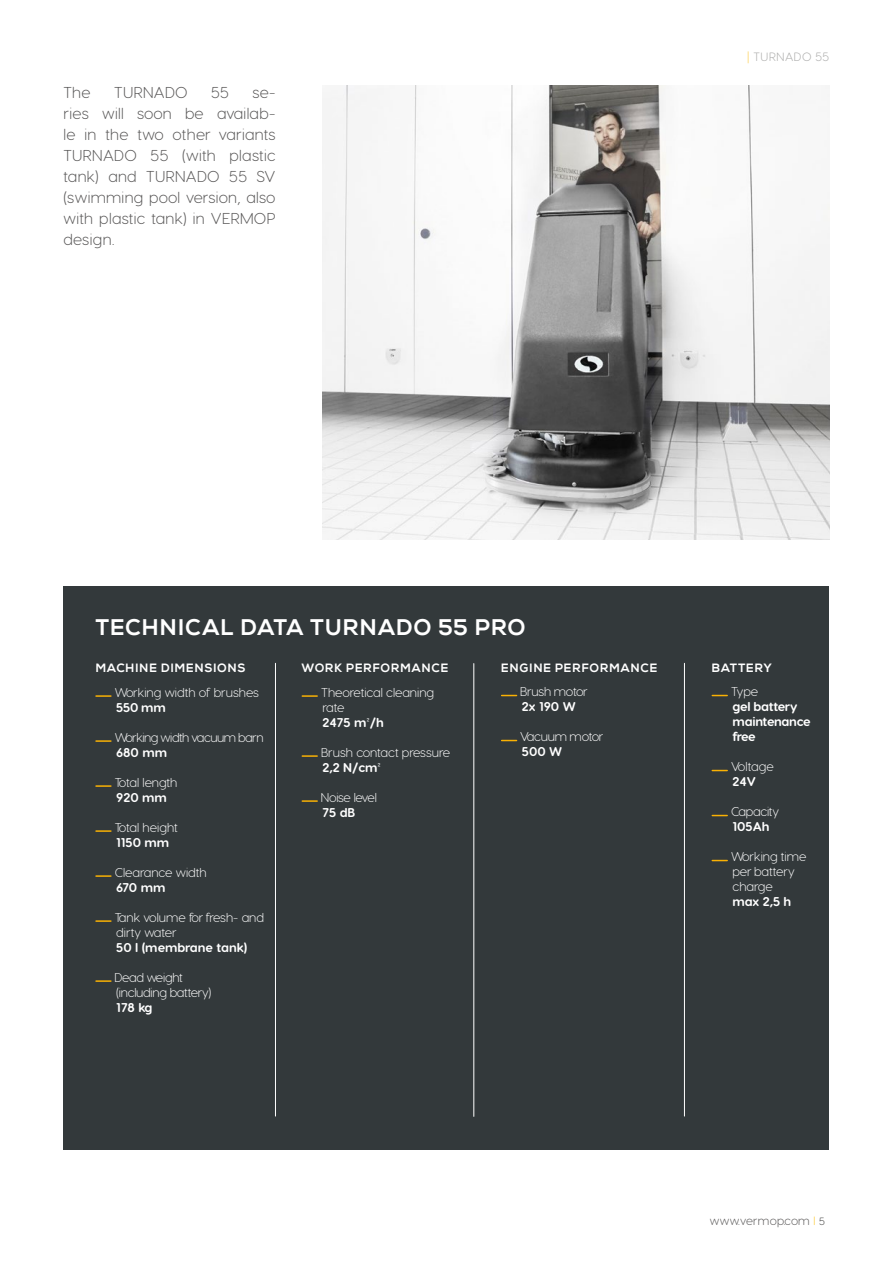
<style>
.page{position:relative;width:893px;height:1263px;background:#fff}
.page>*{position:absolute;margin:0;border:0;box-sizing:border-box;transform-origin:0 0}
.t1{font:22.5px "Nexa X Bold";letter-spacing:.03em;color:#fff}
.t2{font:300 15.75px/21px "Visby Round CF";letter-spacing:.02em;color:#555454;text-align:justify}
.t3{font:300 12.75px/15px "Visby Round CF";color:#fff}
.t4{font:700 12.75px "Visby Round CF";color:#fff}
.t5{font:300 12.75px/15px "Visby Round CF";letter-spacing:-.02em;color:#fff}
.t6{font:700 12.75px/15px "Visby Round CF";letter-spacing:-.02em;color:#fff}
.t7{font:300 12.75px "Visby Round CF";letter-spacing:-.04em;color:#fff}
.t8{font:12px "Nexa X Bold";letter-spacing:.05em;color:#fff}
.t9{font:300 12px "Visby Round CF";letter-spacing:.01em;color:#555454}
.t10{font:300 12px "Visby Round CF";letter-spacing:.05em;color:#a8a8a7}
.s1{color:#fdc832}
.s2{font-size:10.5px;color:#3c3c3b}
</style>
<div class="page">
<img style="left:322px;top:85px;width:507px;height:454px">
<div style="left:63px;top:586px;width:766px;height:563px;background:#33393b"></div>
<svg style="left:96px;top:695px;width:15px;height:2px"></svg>
<svg style="left:96px;top:740px;width:15px;height:2px"></svg>
<svg style="left:96px;top:785px;width:15px;height:2px"></svg>
<svg style="left:96px;top:830px;width:15px;height:2px"></svg>
<svg style="left:96px;top:875px;width:15px;height:2px"></svg>
<svg style="left:96px;top:920px;width:15px;height:2px"></svg>
<svg style="left:96px;top:980px;width:15px;height:2px"></svg>
<svg style="left:302px;top:695px;width:15px;height:2px"></svg>
<svg style="left:302px;top:755px;width:15px;height:2px"></svg>
<svg style="left:302px;top:800px;width:15px;height:2px"></svg>
<svg style="left:502px;top:695px;width:15px;height:1px"></svg>
<svg style="left:502px;top:740px;width:15px;height:1px"></svg>
<svg style="left:712px;top:695px;width:15px;height:1px"></svg>
<svg style="left:712px;top:770px;width:15px;height:1px"></svg>
<svg style="left:712px;top:815px;width:15px;height:1px"></svg>
<svg style="left:712px;top:860px;width:15px;height:1px"></svg>
<hr style="left:275px;top:663px;width:1px;height:453px;background:#fff">
<hr style="left:473px;top:663px;width:1px;height:453px;background:#fff">
<hr style="left:684px;top:663px;width:1px;height:453px;background:#fff">
<p class="t2" style="left:63px;top:81px;width:29px">The</p>
<p class="t2" style="left:114px;top:81px;width:75px">TURNADO</p>
<p class="t2" style="left:211px;top:81px;width:19px">55</p>
<p class="t2" style="left:63px;top:81px;width:214px;text-indent:189px">se&shy;ries will soon be availab&shy;le in the two other variants TURNADO 55 (with plastic tank) and TURNADO 55 SV (swimming pool version, also with plastic tank) in VERMOP design.</p>
<p class="t10" style="left:747px;top:49px;width:83px"><span class="s1">|</span> TURNADO 55</p>
<h1 class="t1" style="left:95px;top:613px;width:432px">TECHNICAL DATA TURNADO 55 PRO</h1>
<p class="t8" style="left:95px;top:660px;width:152px">MACHINE DIMENSIONS</p>
<p class="t8" style="left:302px;top:660px;width:148px">WORK PERFORMANCE</p>
<p class="t3" style="left:321px;top:685px;width:115px">Theoretical cleaning rate</p>
<p class="t4" style="left:322px;top:714px;width:63px">2475 m²/h</p>
<p class="t3" style="left:321px;top:745px;width:131px">Brush contact pressure</p>
<p class="t4" style="left:322px;top:759px;width:60px">2,2 N/cm²</p>
<p class="t5" style="left:321px;top:790px;width:57px">Noise level</p>
<p class="t4" style="left:322px;top:804px;width:34px">75 dB</p>
<p class="t3" style="left:115px;top:685px;width:146px">Working width of brushes</p>
<p class="t4" style="left:116px;top:699px;width:51px">550 mm</p>
<p class="t7" style="left:115px;top:729px;width:150px">Working width vacuum barn</p>
<p class="t4" style="left:116px;top:744px;width:52px">680 mm</p>
<p class="t5" style="left:115px;top:775px;width:64px">Total length</p>
<p class="t4" style="left:116px;top:789px;width:52px">920 mm</p>
<p class="t3" style="left:115px;top:820px;width:64px">Total height</p>
<p class="t4" style="left:116px;top:834px;width:55px">1150 mm</p>
<p class="t3" style="left:115px;top:865px;width:93px">Clearance width</p>
<p class="t4" style="left:116px;top:879px;width:51px">670 mm</p>
<p class="t3" style="left:115px;top:910px;width:151px">Tank volume for fresh- and dirty water</p>
<p class="t4" style="left:116px;top:939px;width:133px">50 l (membrane tank)</p>
<p class="t5" style="left:115px;top:970px;width:98px">Dead weight (including battery)</p>
<p class="t4" style="left:116px;top:999px;width:38px">178 kg</p>
<p class="t8" style="left:501px;top:660px;width:158px">ENGINE PERFORMANCE</p>
<p class="t5" style="left:520px;top:684px;width:69px">Brush motor</p>
<p class="t4" style="left:522px;top:699px;width:55px">2x 190 W</p>
<p class="t5" style="left:520px;top:729px;width:85px">Vacuum motor</p>
<p class="t4" style="left:522px;top:744px;width:42px">500 W</p>
<p class="t8" style="left:712px;top:660px;width:62px">BATTERY</p>
<p class="t5" style="left:731px;top:684px;width:29px">Type</p>
<p class="t6" style="left:732px;top:699px;width:80px">gel battery maintenance free</p>
<p class="t3" style="left:731px;top:759px;width:44px">Voltage</p>
<p class="t4" style="left:732px;top:774px;width:25px">24V</p>
<p class="t5" style="left:731px;top:804px;width:49px">Capacity</p>
<p class="t4" style="left:732px;top:819px;width:39px">105Ah</p>
<p class="t3" style="left:731px;top:849px;width:77px">Working time per battery charge</p>
<p class="t4" style="left:732px;top:894px;width:60px">max 2,5 h</p>
<p class="t9" style="left:710px;top:1213px;width:117px">www.vermop.com <span class="s1">I</span> <span class="s2">5</span></p>
</div>
